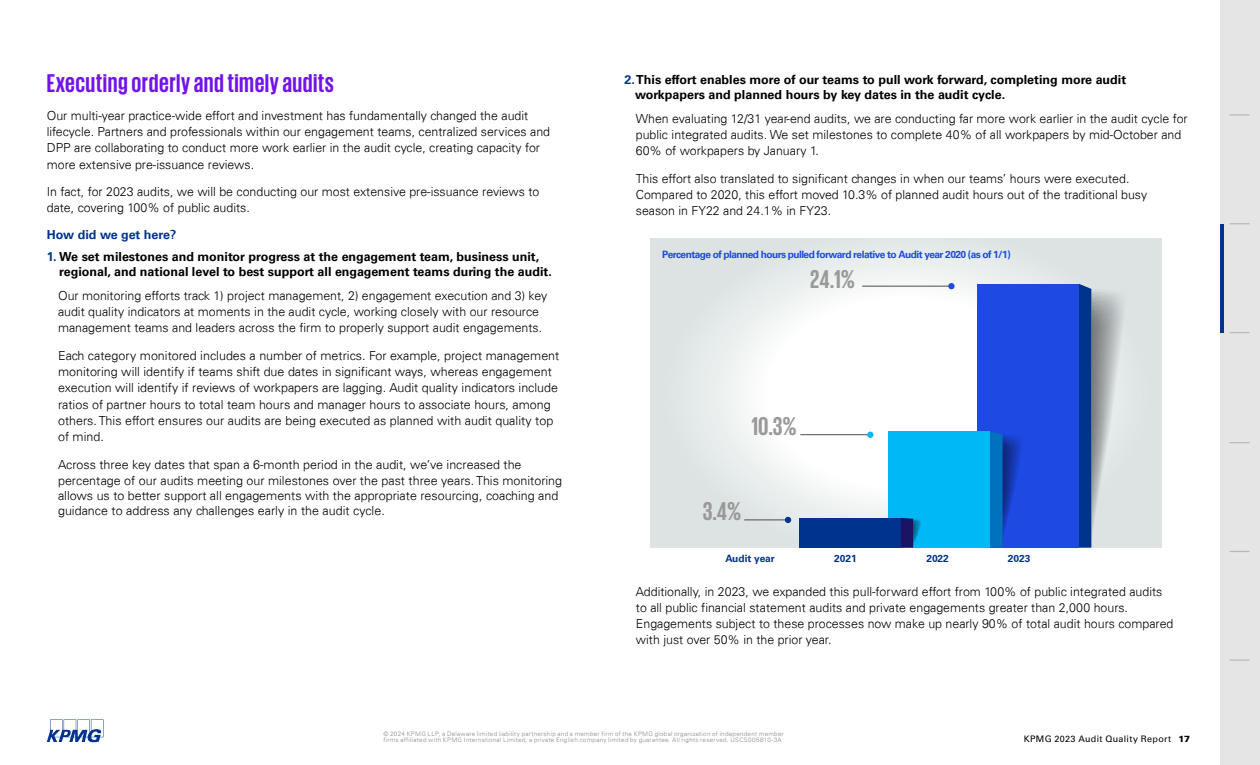
<style>
.page{position:relative;width:1260px;height:765px;background:#fff}
.page>*{position:absolute;margin:0;border:0;box-sizing:border-box;transform-origin:0 0}
.t1{font:700 26.38px "KPMG";color:#999}
.t2{font:700 26.25px "KPMG";letter-spacing:.02em;color:#7213ea}
.t3{font:300 12.5px/16.2px "Univers 45";color:#000}
.t4{font:700 12.5px/15px "Univers 65";color:#000}
.t5{font:700 12.5px "Univers 65";color:#00338d}
.t6{font:700 10.12px "Univers 65";letter-spacing:-.055em;color:#1e49e2}
.t7{font:700 10.12px "Univers 65";color:#00338d}
.t8{font:9px "Univers 55 Roman";letter-spacing:.035em;color:#000}
.t9{font:300 6.25px/6.8px "Univers 45";letter-spacing:.045em;color:#878787}
.s1{color:#00338d}
.s2{font-family:"Univers 75";font-weight:900}
</style>
<div class="page">
<div style="left:1220px;top:0;width:40px;height:765px;background:#e5e5e5"></div>
<hr style="left:1230px;top:114px;width:20px;height:2px;background:#000">
<svg style="left:1230px;top:223px;width:20px;height:1px"></svg>
<svg style="left:1230px;top:332px;width:20px;height:1px"></svg>
<svg style="left:1230px;top:442px;width:20px;height:1px"></svg>
<svg style="left:1230px;top:551px;width:20px;height:1px"></svg>
<svg style="left:1230px;top:660px;width:20px;height:1px"></svg>
<hr style="left:1220px;top:224px;width:4px;height:108px;background:#00338d">
<svg style="left:651px;top:238px;width:511px;height:310px"></svg>
<hr style="left:744px;top:520px;width:46px;height:1px;background:#4f4a4c">
<svg style="left:785px;top:517px;width:6px;height:6px"></svg>
<svg style="left:1079px;top:284px;width:49px;height:264px;background:#94a4bb"></svg>
<div style="left:977px;top:284px;width:102px;height:264px;background:#1e49e2"></div>
<svg style="left:990px;top:432px;width:31px;height:116px"></svg>
<div style="left:888px;top:432px;width:102px;height:116px;background:#00b8f5"></div>
<svg style="left:901px;top:518px;width:21px;height:30px"></svg>
<div style="left:799px;top:518px;width:102px;height:30px;background:#00338d"></div>
<hr style="left:800px;top:435px;width:70px;height:1px;background:#4f4a4c">
<svg style="left:867px;top:432px;width:6px;height:6px"></svg>
<hr style="left:862px;top:286px;width:89px;height:1px;background:#4f4a4c">
<div style="left:948px;top:283px;width:7px;height:6px;background:#1e49e2;border-radius:50%"></div>
<svg style="left:47px;top:719px;width:56px;height:23px"></svg>
<h2 class="t2" style="left:47px;top:70px;width:289px">Executing orderly and timely audits</h2>
<p class="t3" style="left:47px;top:107px;width:505px">Our multi-year practice-wide effort and investment has fundamentally changed the audit lifecycle. Partners and professionals within our engagement teams, centralized services and DPP are collaborating to conduct more work earlier in the audit cycle, creating capacity for more extensive pre-issuance reviews.</p>
<p class="t3" style="left:47px;top:184px;width:494px">In fact, for 2023 audits, we will be conducting our most extensive pre-issuance reviews to date, covering 100% of public audits.</p>
<p class="t5" style="left:47px;top:227px;width:131px">How did we get here?</p>
<p class="t4" style="left:59px;top:249px;width:494px;text-indent:-12px"><span class="s1">1.</span> We set milestones and monitor progress at the engagement team, business unit, regional, and national level to best support all engagement teams during the audit.</p>
<p class="t3" style="left:58px;top:287px;width:491px">Our monitoring efforts track 1) project management, 2) engagement execution and 3) key audit quality indicators at moments in the audit cycle, working closely with our resource management teams and leaders across the firm to properly support audit engagements.</p>
<p class="t3" style="left:58px;top:347px;width:503px">Each category monitored includes a number of metrics. For example, project management monitoring will identify if teams shift due dates in significant ways, whereas engagement execution will identify if reviews of workpapers are lagging. Audit quality indicators include ratios of partner hours to total team hours and manager hours to associate hours, among others. This effort ensures our audits are being executed as planned with audit quality top of mind.</p>
<p class="t3" style="left:58px;top:456px;width:506px">Across three key dates that span a 6-month period in the audit, we’ve increased the percentage of our audits meeting our milestones over the past three years. This monitoring</p>
<p class="t3" style="left:58px;top:488px;width:502px;line-height:15px">allows us to better support all engagements with the appropriate resourcing, coaching and guidance to address any challenges early in the audit cycle.</p>
<p class="t4" style="left:635px;top:72px;width:493px;text-indent:-10px"><span class="s1">2.</span> This effort enables more of our teams to pull work forward, completing more audit workpapers and planned hours by key dates in the audit cycle.</p>
<p class="t3" style="left:636px;top:110px;width:553px">When evaluating 12/31 year-end audits, we are conducting far more work earlier in the audit cycle for public integrated audits. We set milestones to complete 40% of all workpapers by mid-October and<br>60% of workpapers by January 1.</p>
<p class="t3" style="left:636px;top:170px;width:513px">This effort also translated to significant changes in when our teams’ hours were executed.<br>Compared to 2020, this effort moved 10.3% of planned audit hours out of the traditional busy season in FY22 and 24.1% in FY23.</p>
<p class="t6" style="left:662px;top:249px;width:350px">Percentage of planned hours pulled forward relative to Audit year 2020 (as of 1/1)</p>
<h1 class="t1" style="left:810px;top:266px;width:46px">24.1%</h1>
<h1 class="t1" style="left:751px;top:413px;width:47px">10.3%</h1>
<h1 class="t1" style="left:703px;top:498px;width:40px">3.4%</h1>
<p class="t7" style="left:725px;top:553px;width:51px">Audit year</p>
<p class="t7" style="left:834px;top:553px;width:24px">2021</p>
<p class="t7" style="left:926px;top:553px;width:24px">2022</p>
<p class="t7" style="left:1008px;top:553px;width:24px">2023</p>
<p class="t3" style="left:636px;top:583px;width:539px">Additionally, in 2023, we expanded this pull-forward effort from 100% of public integrated audits to all public financial statement audits and private engagements greater than 2,000 hours.<br>Engagements subject to these processes now make up nearly 90% of total audit hours compared with just over 50% in the prior year.</p>
<p class="t9" style="left:383px;top:730px;width:402px">© 2024 KPMG LLP, a Delaware limited liability partnership and a member firm of the KPMG global organization of independent member firms affiliated with KPMG International Limited, a private English company limited by guarantee. All rights reserved. USCS005810-3A</p>
<p class="t8" style="left:1024px;top:733px;width:168px">KPMG 2023 Audit Quality Report <span class="s2">17</span></p>
</div>
